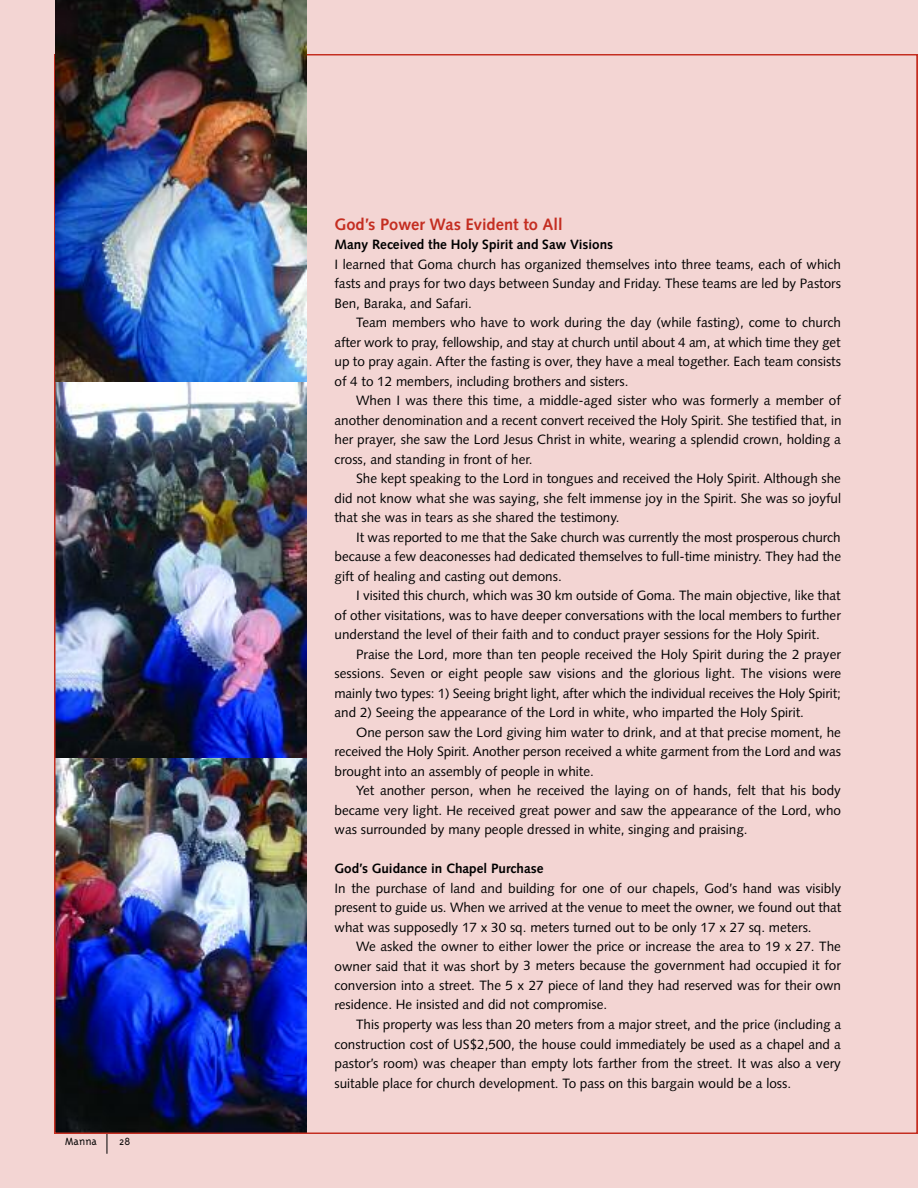
<style>
.page{position:relative;width:918px;height:1188px;background:#f3d5d3}
.page>*{position:absolute;margin:0;border:0;box-sizing:border-box;transform-origin:0 0}
.t1{font:700 16.5px "Syntax";color:#c42e21}
.t2{font:13.5px/19.5px "Syntax";color:#000;text-align:justify}
.t3{font:700 13.5px "Syntax";color:#000}
.t4{font:300 12px "Triplex";color:#000}
</style>
<div class="page">
<img style="left:56px;top:0;width:250px;height:1131px">
<svg style="left:107px;top:1134px;width:1px;height:20px"></svg>
<p class="t4" style="left:65px;top:1133px;width:33px">Manna</p>
<p class="t4" style="left:119px;top:1133px;width:12px">28</p>
<p class="t1" style="left:334px;top:217px;width:230px">God’s Power Was Evident to All</p>
<p class="t3" style="left:334px;top:239px;width:280px">Many Received the Holy Spirit and Saw Visions</p>
<p class="t2" style="left:334px;top:255px;width:508px">I learned that Goma church has organized themselves into three teams, each of which fasts and prays for two days between Sunday and Friday. These teams are led by Pastors Ben, Baraka, and Safari.</p>
<p class="t2" style="left:334px;top:314px;width:508px;text-indent:22px">Team members who have to work during the day (while fasting), come to church after work to pray, fellowship, and stay at church until about 4 am, at which time they get up to pray again. After the fasting is over, they have a meal together. Each team consists of 4 to 12 members, including brothers and sisters.</p>
<p class="t2" style="left:334px;top:392px;width:509px;text-indent:22px">When I was there this time, a middle-aged sister who was formerly a member of another denomination and a recent convert received the Holy Spirit. She testified that, in her prayer, she saw the Lord Jesus Christ in white, wearing a splendid crown, holding a cross, and standing in front of her.</p>
<p class="t2" style="left:334px;top:470px;width:508px;text-indent:22px">She kept speaking to the Lord in tongues and received the Holy Spirit. Although she did not know what she was saying, she felt immense joy in the Spirit. She was so joyful that she was in tears as she shared the testimony.</p>
<p class="t2" style="left:334px;top:528px;width:508px;text-indent:22px">It was reported to me that the Sake church was currently the most prosperous church because a few deaconesses had dedicated themselves to full-time ministry. They had the gift of healing and casting out demons.</p>
<p class="t2" style="left:334px;top:587px;width:508px;text-indent:22px">I visited this church, which was 30 km outside of Goma. The main objective, like that of other visitations, was to have deeper conversations with the local members to further understand the level of their faith and to conduct prayer sessions for the Holy Spirit.</p>
<p class="t2" style="left:334px;top:645px;width:508px;text-indent:22px">Praise the Lord, more than ten people received the Holy Spirit during the 2 prayer sessions. Seven or eight people saw visions and the glorious light. The visions were mainly two types: 1) Seeing bright light, after which the individual receives the Holy Spirit; and 2) Seeing the appearance of the Lord in white, who imparted the Holy Spirit.</p>
<p class="t2" style="left:335px;top:723px;width:508px;text-indent:22px">One person saw the Lord giving him water to drink, and at that precise moment, he received the Holy Spirit. Another person received a white garment from the Lord and was brought into an assembly of people in white.</p>
<p class="t2" style="left:335px;top:782px;width:508px;text-indent:22px">Yet another person, when he received the laying on of hands, felt that his body became very light. He received great power and saw the appearance of the Lord, who was surrounded by many people dressed in white, singing and praising.</p>
<p class="t3" style="left:334px;top:863px;width:211px">God’s Guidance in Chapel Purchase</p>
<p class="t2" style="left:334px;top:879px;width:508px">In the purchase of land and building for one of our chapels, God’s hand was visibly present to guide us. When we arrived at the venue to meet the owner, we found out that what was supposedly 17 x 30 sq. meters turned out to be only 17 x 27 sq. meters.</p>
<p class="t2" style="left:334px;top:938px;width:508px;text-indent:22px">We asked the owner to either lower the price or increase the area to 19 x 27. The owner said that it was short by 3 meters because the government had occupied it for conversion into a street. The 5 x 27 piece of land they had reserved was for their own residence. He insisted and did not compromise.</p>
<p class="t2" style="left:334px;top:1016px;width:508px;text-indent:22px">This property was less than 20 meters from a major street, and the price (including a construction cost of US$2,500, the house could immediately be used as a chapel and a pastor’s room) was cheaper than empty lots farther from the street. It was also a very suitable place for church development. To pass on this bargain would be a loss.</p>
</div>
